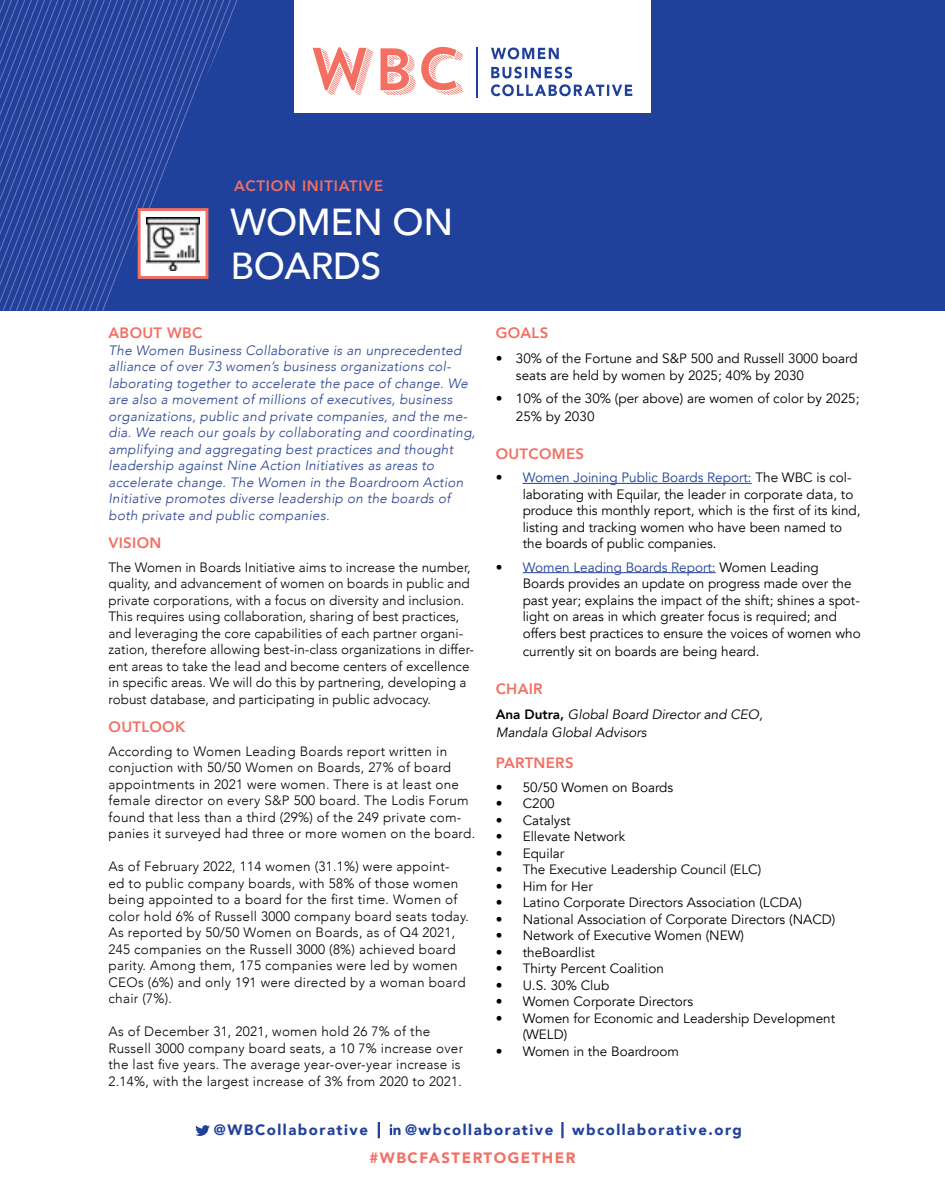
<style>
.page{position:relative;width:945px;height:1202px;background:#fff}
.page>*{position:absolute;margin:0;border:0;box-sizing:border-box;transform-origin:0 0}
.t1{font:500 37.5px/43.5px "Avenir";letter-spacing:-.01em;color:#fff}
.t2{font:900 15px "Avenir";letter-spacing:.1em;color:#20419b}
.t3{font:800 15px "Avenir";letter-spacing:.02em;color:#f36f62}
.t4{font:900 15px "Avenir";letter-spacing:.1em;color:#f36f62}
.t5{font:800 15px "Avenir";letter-spacing:.05em;color:#f36f62}
.t6{font:13.5px/16.5px "Avenir";color:#000}
.t7{font:300 13.5px/16.5px "Avenir";letter-spacing:.02em;color:#000}
.t8{font:italic 300 13.5px/16.5px "Avenir";letter-spacing:.02em;color:#25408f}
.t9{font:300 13.5px/16.5px "Avenir";color:#000}
.t10{font:italic 13.5px/18px "Avenir";color:#000}
.s1{color:#20419b}
.s2{font-weight:800;font-style:normal}
</style>
<div class="page">
<svg style="left:195px;top:1125px;width:15px;height:11px"></svg>
<svg style="left:378px;top:1122px;width:2px;height:16px"></svg>
<hr style="left:561px;top:1122px;width:3px;height:16px;background:#20419b">
<svg style="left:390px;top:1124px;width:10px;height:11px"></svg>
<hr style="left:523px;top:483px;width:229px;height:1px;background:#20419b">
<hr style="left:523px;top:572px;width:193px;height:1px;background:#20419b">
<div style="left:0;top:0;width:945px;height:310px;background:#20419b"></div>
<svg style="left:0;top:0;width:238px;height:310px"></svg>
<div style="left:294px;top:0;width:357px;height:112px;background:#fff"></div>
<svg style="left:313px;top:47px;width:150px;height:48px"></svg>
<svg style="left:491px;top:47px;width:68px;height:12px"></svg>
<svg style="left:491px;top:84px;width:141px;height:12px"></svg>
<svg style="left:491px;top:67px;width:81px;height:11px"></svg>
<hr style="left:476px;top:47px;width:2px;height:51px;background:#20419b">
<div style="left:138px;top:208px;width:70px;height:71px;background:#fff;border:3px solid #f36f62"></div>
<img style="left:147px;top:217px;width:53px;height:54px">
<p class="t5" style="left:234px;top:174px;width:151px">ACTION INITIATIVE</p>
<h1 class="t1" style="left:230px;top:198px;width:224px">WOMEN ON<br>BOARDS</h1>
<p class="t3" style="left:109px;top:321px;width:96px">ABOUT WBC</p>
<p class="t8" style="left:109px;top:342px;width:368px">The Women Business Collaborative is an unprecedented alliance of over 73 women’s business organizations col&shy;laborating together to accelerate the pace of change. We are also a movement of millions of executives, business organizations, public and private companies, and the me&shy;dia. We reach our goals by collaborating and coordinating, amplifying and aggregating best practices and thought leadership against Nine Action Initiatives as areas to accelerate change. The Women in the Boardroom Action Initiative promotes diverse leadership on the boards of both private and public companies.</p>
<p class="t3" style="left:109px;top:531px;width:54px">VISION</p>
<p class="t9" style="left:109px;top:559px;width:367px">The Women in Boards Initiative aims to increase the number, quality, and advancement of women on boards in public and private corporations, with a focus on diversity and inclusion.<br>This requires using collaboration, sharing of best practices, and leveraging the core capabilities of each partner organi&shy;zation, therefore allowing best-in-class organizations in differ&shy;ent areas to take the lead and become centers of excellence in specific areas. We will do this by partnering, developing a robust database, and participating in public advocacy.</p>
<p class="t3" style="left:109px;top:715px;width:78px">OUTLOOK</p>
<p class="t7" style="left:109px;top:742px;width:368px">According to Women Leading Boards report written in conjuction with 50/50 Women on Boards, 27% of board appointments in 2021 were women. There is at least one female director on every S&amp;P 500 board. The Lodis Forum found that less than a third (29%) of the 249 private com&shy;panies it surveyed had three or more women on the board.</p>
<p class="t7" style="left:109px;top:858px;width:362px">As of February 2022, 114 women (31.1%) were appoint&shy;ed to public company boards, with 58% of those women being appointed to a board for the first time. Women of color hold 6% of Russell 3000 company board seats today.<br>As reported by 50/50 Women on Boards, as of Q4 2021, 245 companies on the Russell 3000 (8%) achieved board parity. Among them, 175 companies were led by women CEOs (6%) and only 191 were directed by a woman board chair (7%).</p>
<p class="t7" style="left:109px;top:1023px;width:356px">As of December 31, 2021, women hold 26 7% of the Russell 3000 company board seats, a 10 7% increase over the last five years. The average year-over-year increase is 2.14%, with the largest increase of 3% from 2020 to 2021.</p>
<p class="t3" style="left:496px;top:321px;width:54px">GOALS</p>
<p class="t6" style="left:516px;top:350px;width:343px;text-indent:-20px">• 30% of the Fortune and S&amp;P 500 and Russell 3000 board seats are held by women by 2025; 40% by 2030</p>
<p class="t6" style="left:516px;top:389px;width:345px;line-height:18px;text-indent:-20px">• 10% of the 30% (per above) are women of color by 2025;<br>25% by 2030</p>
<p class="t3" style="left:496px;top:442px;width:90px">OUTCOMES</p>
<p class="t6" style="left:523px;top:470px;width:339px;text-indent:-27px">• <span class="s1">Women Joining Public Boards Report:</span> The WBC is col&shy;laborating with Equilar, the leader in corporate data, to produce this monthly report, which is the first of its kind, listing and tracking women who have been named to the boards of public companies.</p>
<p class="t6" style="left:523px;top:559px;width:340px;text-indent:-27px">• <span class="s1">Women Leading Boards Report:</span> Women Leading Boards provides an update on progress made over the past year; explains the impact of the shift; shines a spot&shy;light on areas in which greater focus is required; and offers best practices to ensure the voices of women who</p>
<p class="t6" style="left:523px;top:643px;width:238px">currently sit on boards are being heard.</p>
<p class="t3" style="left:496px;top:677px;width:49px">CHAIR</p>
<p class="t10" style="left:496px;top:705px;width:269px"><span class="s2">Ana Dutra,</span> Global Board Director and CEO,<br>Mandala Global Advisors</p>
<p class="t3" style="left:496px;top:751px;width:79px">PARTNERS</p>
<p class="t6" style="left:496px;top:779px;width:179px">• 50/50 Women on Boards</p>
<p class="t6" style="left:496px;top:795px;width:61px">• C200</p>
<p class="t6" style="left:496px;top:812px;width:76px">• Catalyst</p>
<p class="t6" style="left:496px;top:828px;width:131px">• Ellevate Network</p>
<p class="t6" style="left:496px;top:845px;width:70px">• Equilar</p>
<p class="t6" style="left:496px;top:861px;width:267px">• The Executive Leadership Council (ELC)</p>
<p class="t6" style="left:496px;top:878px;width:99px">• Him for Her</p>
<p class="t6" style="left:496px;top:894px;width:308px">• Latino Corporate Directors Association (LCDA)</p>
<p class="t6" style="left:496px;top:911px;width:341px">• National Association of Corporate Directors (NACD)</p>
<p class="t6" style="left:496px;top:927px;width:250px">• Network of Executive Women (NEW)</p>
<p class="t6" style="left:496px;top:944px;width:101px">• theBoardlist</p>
<p class="t6" style="left:496px;top:960px;width:170px">• Thirty Percent Coalition</p>
<p class="t6" style="left:496px;top:977px;width:115px">• U.S. 30% Club</p>
<p class="t6" style="left:496px;top:993px;width:199px">• Women Corporate Directors</p>
<p class="t6" style="left:523px;top:1009px;width:314px;text-indent:-27px">• Women for Economic and Leadership Development (WELD)</p>
<p class="t6" style="left:496px;top:1042px;width:185px">• Women in the Boardroom</p>
<p class="t2" style="left:214px;top:1116px;width:156px">@WBCollaborative</p>
<p class="t2" style="left:405px;top:1116px;width:338px">@wbcollaborative wbcollaborative.org</p>
<p class="t4" style="left:369px;top:1144px;width:208px">#WBCFASTERTOGETHER</p>
</div>
